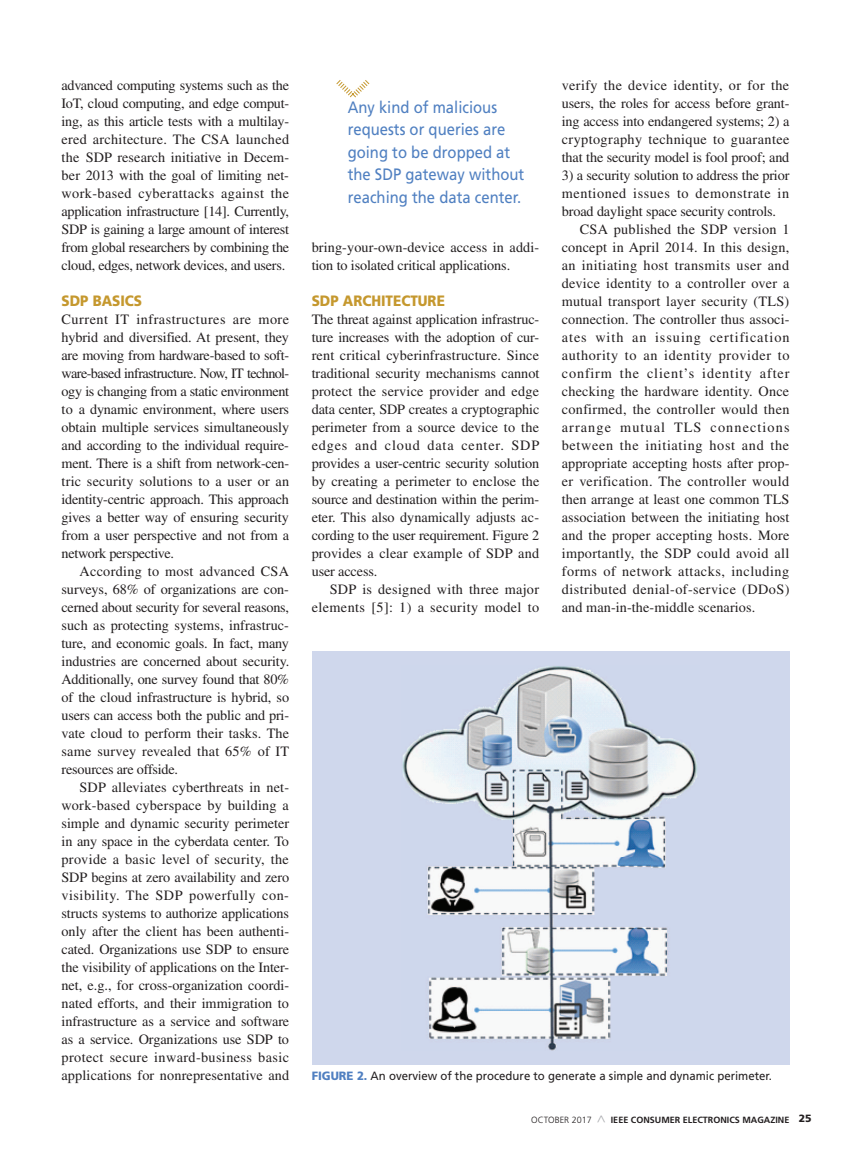
<style>
.page{position:relative;width:851px;height:1161px;background:#fff}
.page>*{position:absolute;margin:0;border:0;box-sizing:border-box;transform-origin:0 0}
.t1{font:16.5px/22.5px "Frutiger LT Std";color:#5080c1;scale:.9 1}
.t2{font:900 15px "Frutiger LT Std";color:#c5982e;scale:.9 1}
.t3{font:14.25px/18px "Times LT Std";letter-spacing:.005em;color:#231f20;text-align:justify}
.t4{font:14.25px "Times LT Std";letter-spacing:.03em;color:#231f20}
.t5{font:14.25px "Times LT Std";letter-spacing:.025em;color:#231f20}
.t6{font:14.25px "Times LT Std";letter-spacing:.045em;color:#231f20}
.t7{font:14.25px "Times LT Std";letter-spacing:.06em;color:#231f20}
.t8{font:14.25px "Times LT Std";letter-spacing:.035em;color:#231f20}
.t9{font:14.25px "Times LT Std";letter-spacing:.04em;color:#231f20}
.t10{font:14.25px "Times LT Std";letter-spacing:.065em;color:#231f20}
.t11{font:14.25px "Times LT Std";letter-spacing:.075em;color:#231f20}
.t12{font:12px "Frutiger LT Std";color:#231f20;scale:.95 1}
.t13{font:900 12px "Frutiger LT Std";color:#5080c1;scale:.95 1}
.t14{font:700 9px "Frutiger LT Std";color:#231f20}
.s1{font-weight:900;color:#5080c1}
.s2{font-weight:300}
.s3{font-weight:300;font-stretch:condensed;font-size:15px;color:#a8a9ad}
.s4{font-weight:900;font-size:10.5px}
</style>
<div class="page">
<div style="left:312px;top:651px;width:477px;height:414px;background:#cfd7ec"></div>
<img style="left:403px;top:666px;width:294px;height:385px">
<svg style="left:336px;top:80px;width:34px;height:18px"></svg>
<p class="t3" style="left:62px;top:76px;width:229px">advanced computing systems such as the IoT, cloud computing, and edge comput&shy;ing, as this article tests with a multilay&shy;ered architecture. The CSA launched the SDP research initiative in Decem&shy;ber 2013 with the goal of limiting net&shy;work-based cyberattacks against the application infrastructure [14]. Currently, SDP is gaining a large amount of interest from global researchers by combining the cloud, edges, network devices, and users.</p>
<p class="t2" style="left:62px;top:292px;width:91px">SDP BASICS</p>
<p class="t3" style="left:62px;top:310px;width:229px">Current IT infrastructures are more hybrid and diversified. At present, they are moving from hardware-based to soft&shy;ware-based infrastructure. Now, IT technol&shy;ogy is changing from a static environment to a dynamic environment, where users obtain multiple services simultaneously and according to the individual require&shy;ment. There is a shift from network-cen&shy;tric security solutions to a user or an identity-centric approach. This approach gives a better way of ensuring security from a user perspective and not from a network perspective.</p>
<p class="t3" style="left:62px;top:562px;width:229px;text-indent:18px">According to most advanced CSA surveys, 68% of organizations are con&shy;cerned about security for several reasons, such as protecting systems, infrastruc&shy;ture, and economic goals. In fact, many industries are concerned about security.<br>Additionally, one survey found that 80% of the cloud infrastructure is hybrid, so users can access both the public and pri&shy;vate cloud to perform their tasks. The same survey revealed that 65% of IT resources are offside.</p>
<p class="t3" style="left:62px;top:778px;width:229px;text-indent:18px">SDP alleviates cyberthreats in net&shy;work-based cyberspace by building a simple and dynamic security perimeter in any space in the cyberdata center. To provide a basic level of security, the SDP begins at zero availability and zero visibility. The SDP powerfully con&shy;structs systems to authorize applications only after the client has been authenti&shy;cated. Organizations use SDP to ensure the visibility of applications on the Inter&shy;net, e.g., for cross-organization coordi&shy;nated efforts, and their immigration to infrastructure as a service and software as a service. Organizations use SDP to protect secure inward-business basic applications for nonrepresentative and</p>
<p class="t1" style="left:348px;top:96px;width:198px">Any kind of malicious requests or queries are going to be dropped at the SDP gateway without reaching the data center.</p>
<p class="t3" style="left:312px;top:238px;width:229px">bring-your-own-device access in addi&shy;tion to isolated critical applications.</p>
<p class="t2" style="left:312px;top:292px;width:149px">SDP ARCHITECTURE</p>
<p class="t3" style="left:312px;top:310px;width:229px;text-align:left">The threat against application infrastruc&shy;ture increases with the adoption of cur&shy;rent critical cyberinfrastructure. Since traditional security mechanisms cannot protect the service provider and edge data center, SDP creates a cryptographic perimeter from a source device to the edges and cloud data center. SDP provides a user-centric security solution by creating a perimeter to enclose the source and destination within the perim&shy;eter. This also dynamically adjusts ac-- cording to the user requirement. Figure 2 provides a clear example of SDP and user access.</p>
<p class="t3" style="left:312px;top:580px;width:229px;text-align:right">SDP is designed with three major elements [5]: 1) a security model to</p>
<p class="t3" style="left:562px;top:76px;width:229px">verify the device identity, or for the users, the roles for access before grant&shy;ing access into endangered systems; 2) a cryptography technique to guarantee that the security model is fool proof; and</p>
<p class="t3" style="left:562px;top:166px;width:229px">3) a security solution to address the prior</p>
<p class="t9" style="left:562px;top:185px;width:229px">mentioned issues to demonstrate in</p>
<p class="t3" style="left:562px;top:202px;width:216px">broad daylight space security controls.</p>
<p class="t3" style="left:579px;top:220px;width:211px">CSA published the SDP version 1</p>
<p class="t3" style="left:562px;top:238px;width:229px">concept in April 2014. In this design,</p>
<p class="t4" style="left:562px;top:257px;width:229px">an initiating host transmits user and</p>
<p class="t3" style="left:562px;top:274px;width:229px">device identity to a controller over a</p>
<p class="t3" style="left:562px;top:292px;width:229px">mutual transport layer security (TLS)</p>
<p class="t3" style="left:562px;top:310px;width:229px">connection. The controller thus associ-</p>
<p class="t10" style="left:562px;top:329px;width:229px">ates with an issuing certification</p>
<p class="t6" style="left:562px;top:347px;width:229px">authority to an identity provider to</p>
<p class="t7" style="left:562px;top:365px;width:229px">confirm the client’s identity after</p>
<p class="t3" style="left:562px;top:382px;width:229px">checking the hardware identity. Once</p>
<p class="t5" style="left:562px;top:401px;width:229px">confirmed, the controller would then</p>
<p class="t11" style="left:562px;top:419px;width:229px">arrange mutual TLS connections</p>
<p class="t6" style="left:562px;top:437px;width:229px">between the initiating host and the</p>
<p class="t3" style="left:562px;top:454px;width:229px">appropriate accepting hosts after prop-</p>
<p class="t5" style="left:562px;top:473px;width:229px">er verification. The controller would</p>
<p class="t3" style="left:562px;top:490px;width:229px">then arrange at least one common TLS</p>
<p class="t3" style="left:562px;top:508px;width:229px">association between the initiating host</p>
<p class="t3" style="left:562px;top:526px;width:229px">and the proper accepting hosts. More</p>
<p class="t3" style="left:562px;top:544px;width:229px">importantly, the SDP could avoid all</p>
<p class="t8" style="left:562px;top:563px;width:229px">forms of network attacks, including</p>
<p class="t4" style="left:562px;top:581px;width:229px">distributed denial-of-service (DDoS)</p>
<p class="t3" style="left:562px;top:598px;width:195px">and man-in-the-middle scenarios.</p>
<p class="t13" style="left:312px;top:1069px;width:15px">FIGURE</p>
<p class="t12" style="left:357px;top:1069px;width:438px"><span class="s1">2.</span> An overview of the procedure to generate a simple and dynamic perimeter.</p>
<p class="t14" style="left:531px;top:1115px;width:282px"><span class="s2">OCTOBER 2017</span> <span class="s3">^</span> IEEE CONSUMER ELECTRONICS MAGAZINE <span class="s4">25</span></p>
</div>
